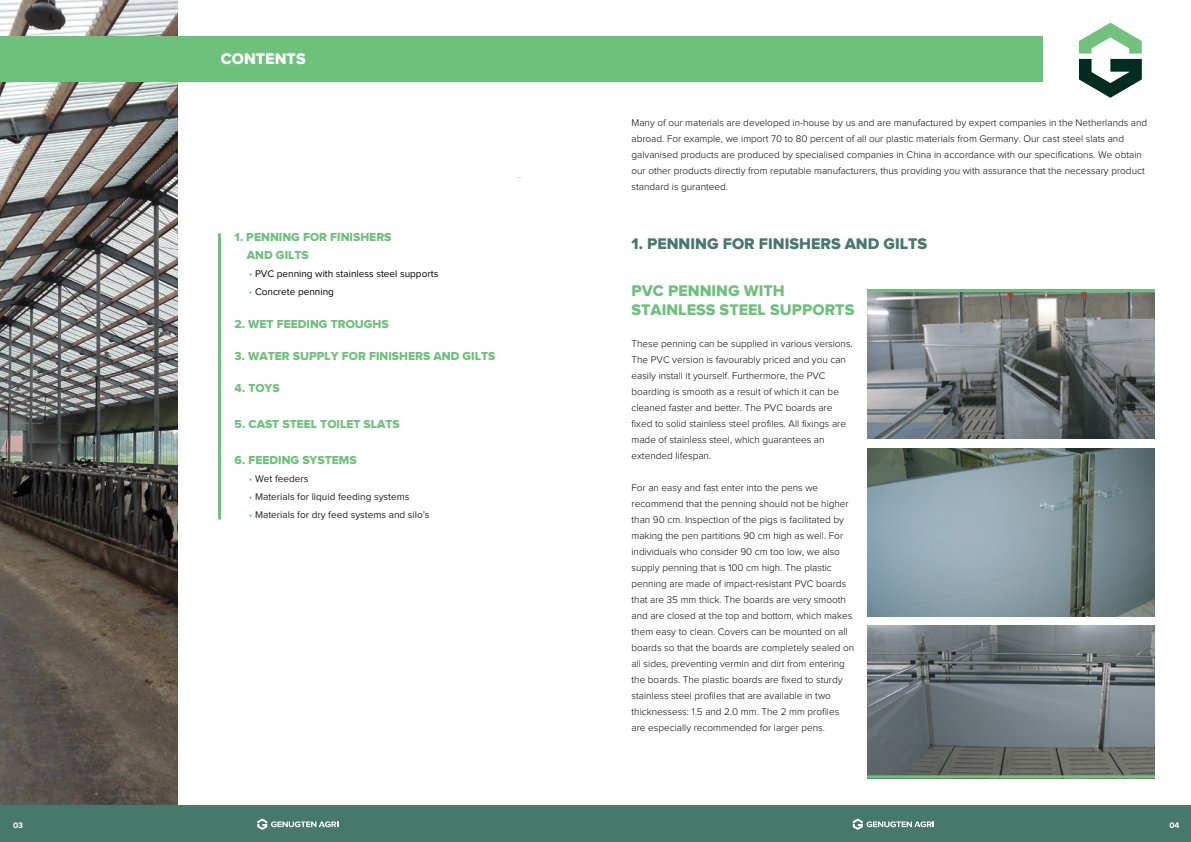
<style>
.page{position:relative;width:1191px;height:842px;background:#fff}
.page>*{position:absolute;margin:0;border:0;box-sizing:border-box;transform-origin:0 0}
.t1{font:16px/19px "Proxima Nova Extrabld";color:#6ec17c}
.t2{font:16px "Proxima Nova Extrabld";color:#46796a}
.t3{font:16px "Proxima Nova Extrabld";color:#fff}
.t4{font:12px/18px "Proxima Nova Extrabld";color:#6ec17c}
.t5{font:300 10px/16px "Proxima Nova";color:#000}
.t6{font:10px "Proxima Nova";color:#231f20}
.t7{font:10px "Proxima Nova";color:#000}
.t8{font:700 8.3px "Proxima Nova";color:#fff}
.s1{color:#72c17d}
</style>
<div class="page">
<hr style="left:218px;top:233px;width:3px;height:286px;background:#6ec17c">
<img style="left:0;top:0;width:177px;height:805px">
<div style="left:0;top:805px;width:1191px;height:37px;background:#46796a"></div>
<svg style="left:852px;top:818px;width:81px;height:12px"></svg>
<svg style="left:257px;top:818px;width:81px;height:12px"></svg>
<div style="left:0;top:36px;width:1042px;height:46px;background:#6ec17c"></div>
<img style="left:867px;top:625px;width:288px;height:150px">
<img style="left:867px;top:292px;width:288px;height:147px">
<img style="left:867px;top:448px;width:288px;height:168px">
<svg style="left:1079px;top:23px;width:62px;height:75px"></svg>
<hr style="left:867px;top:289px;width:288px;height:3px;background:#6ec17c">
<hr style="left:867px;top:775px;width:288px;height:3px;background:#6ec17c">
<h1 class="t3" style="left:221px;top:52px;width:86px">CONTENTS</h1>
<p class="t4" style="left:247px;top:229px;width:146px;text-indent:-12px">1. PENNING FOR FINISHERS<br>AND GILTS</p>
<p class="t7" style="left:249px;top:269px;width:191px"><span class="s1">•</span> PVC penning with stainless steel supports</p>
<p class="t7" style="left:249px;top:287px;width:87px"><span class="s1">•</span> Concrete penning</p>
<p class="t4" style="left:235px;top:315px;width:156px">2. WET FEEDING TROUGHS</p>
<p class="t4" style="left:235px;top:348px;width:262px">3. WATER SUPPLY FOR FINISHERS AND GILTS</p>
<p class="t4" style="left:235px;top:380px;width:47px">4. TOYS</p>
<p class="t4" style="left:235px;top:416px;width:167px">5. CAST STEEL TOILET SLATS</p>
<p class="t4" style="left:235px;top:452px;width:124px">6. FEEDING SYSTEMS</p>
<p class="t6" style="left:249px;top:475px;width:61px"><span class="s1">•</span> Wet feeders</p>
<p class="t6" style="left:249px;top:493px;width:162px"><span class="s1">•</span> Materials for liquid feeding systems</p>
<p class="t6" style="left:249px;top:511px;width:182px"><span class="s1">•</span> Materials for dry feed systems and silo’s</p>
<p class="t5" style="left:631px;top:115px;width:517px">Many of our materials are developed in-house by us and are manufactured by expert companies in the Netherlands and abroad. For example, we import 70 to 80 percent of all our plastic materials from Germany. Our cast steel slats and galvanised products are produced by specialised companies in China in accordance with our specifications. We obtain our other products directly from reputable manufacturers, thus providing you with assurance that the necessary product standard is guranteed.</p>
<h1 class="t2" style="left:631px;top:236px;width:297px">1. PENNING FOR FINISHERS AND GILTS</h1>
<h1 class="t1" style="left:631px;top:282px;width:224px">PVC PENNING WITH<br>STAINLESS STEEL SUPPORTS</h1>
<p class="t5" style="left:631px;top:336px;width:223px">These penning can be supplied in various versions.<br>The PVC version is favourably priced and you can easily install it yourself. Furthermore, the PVC boarding is smooth as a result of which it can be cleaned faster and better. The PVC boards are fixed to solid stainless steel profiles. All fixings are made of stainless steel, which guarantees an extended lifespan.</p>
<p class="t5" style="left:631px;top:480px;width:224px">For an easy and fast enter into the pens we recommend that the penning should not be higher than 90 cm. Inspection of the pigs is facilitated by making the pen partitions 90 cm high as well. For individuals who consider 90 cm too low, we also supply penning that is 100 cm high. The plastic penning are made of impact-resistant PVC boards that are 35 mm thick. The boards are very smooth and are closed at the top and bottom, which makes them easy to clean. Covers can be mounted on all boards so that the boards are completely sealed on all sides, preventing vermin and dirt from entering the boards. The plastic boards are fixed to sturdy stainless steel profiles that are available in two thicknessess: 1.5 and 2.0 mm. The 2 mm profiles are especially recommended for larger pens.</p>
<p class="t8" style="left:13px;top:821px;width:12px">03</p>
<p class="t8" style="left:1169px;top:821px;width:12px">04</p>
</div>
